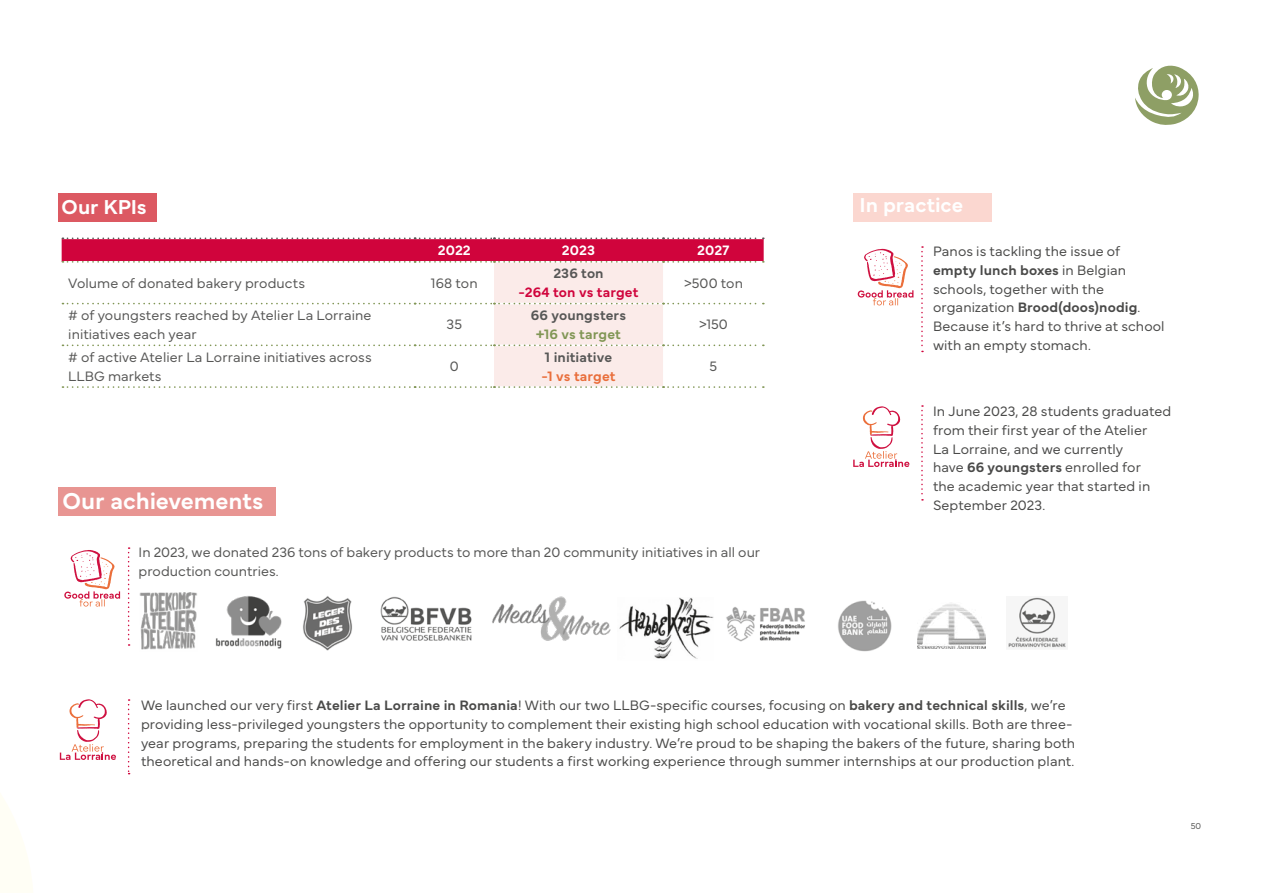
<style>
.page{position:relative;width:1263px;height:893px;background:#fff}
.page>*{position:absolute;margin:0;border:0;box-sizing:border-box;transform-origin:0 0}
.t1{font:600 24px "Mundial";letter-spacing:-.005em;color:#fff}
.t2{font:600 21px "Mundial";letter-spacing:-.005em;color:#fff}
.t3{font:300 14.25px/18.8px "Mundial";letter-spacing:.005em;color:#4a4a49}
.t4{font:300 14.25px/18.8px "Mundial";letter-spacing:.005em;color:#575756}
.t5{font:600 14.25px "Mundial";letter-spacing:.005em;color:#575756}
.t6{font:600 14.25px "Mundial";letter-spacing:.01em;color:#d0043c}
.t7{font:600 14.25px "Mundial";letter-spacing:.005em;color:#fff}
.t8{font:600 14.25px "Mundial";letter-spacing:.01em;color:#819655}
.t9{font:600 14.25px "Mundial";letter-spacing:.005em;color:#e96e3b}
.t10{font:300 9px "Mundial";color:#575756}
.s1{font-weight:600}
</style>
<div class="page">
<div style="left:58px;top:487px;width:218px;height:29px;background:#e89592"></div>
<div style="left:58px;top:193px;width:99px;height:29px;background:#dc5962"></div>
<img style="left:215px;top:596px;width:67px;height:53px">
<img style="left:140px;top:592px;width:57px;height:58px">
<img style="left:303px;top:596px;width:49px;height:54px">
<img style="left:838px;top:600px;width:54px;height:52px">
<img style="left:1008px;top:597px;width:58px;height:51px">
<img style="left:918px;top:604px;width:67px;height:44px">
<img style="left:713px;top:607px;width:92px;height:35px">
<img style="left:380px;top:596px;width:92px;height:45px">
<img style="left:619px;top:597px;width:94px;height:62px">
<img style="left:492px;top:596px;width:119px;height:45px">
<svg style="left:62px;top:237px;width:702px;height:151px"></svg>
<svg style="left:921px;top:246px;width:2px;height:106px"></svg>
<svg style="left:128px;top:547px;width:2px;height:99px"></svg>
<svg style="left:128px;top:699px;width:2px;height:75px"></svg>
<svg style="left:921px;top:405px;width:2px;height:96px"></svg>
<svg style="left:1135px;top:66px;width:63px;height:59px"></svg>
<svg style="left:60px;top:699px;width:56px;height:61px"></svg>
<svg style="left:853px;top:406px;width:56px;height:61px"></svg>
<svg style="left:857px;top:249px;width:56px;height:56px"></svg>
<svg style="left:64px;top:550px;width:56px;height:57px"></svg>
<div style="left:853px;top:193px;width:138px;height:29px;background:#fbd7d0"></div>
<h2 class="t2" style="left:62px;top:190px;width:87px">Our KPIs</h2>
<p class="t7" style="left:438px;top:239px;width:35px">2022</p>
<p class="t7" style="left:562px;top:239px;width:35px">2023</p>
<p class="t7" style="left:697px;top:239px;width:34px">2027</p>
<p class="t4" style="left:68px;top:272px;width:238px">Volume of donated bakery products</p>
<p class="t4" style="left:431px;top:272px;width:48px">168 ton</p>
<p class="t5" style="left:553px;top:262px;width:52px">236 ton</p>
<p class="t6" style="left:519px;top:281px;width:121px">-264 ton vs target</p>
<p class="t4" style="left:684px;top:272px;width:61px">&gt;500 ton</p>
<p class="t4" style="left:68px;top:304px;width:305px"># of youngsters reached by Atelier La Lorraine initiatives each year</p>
<p class="t4" style="left:446px;top:314px;width:17px">35</p>
<p class="t5" style="left:531px;top:304px;width:97px">66 youngsters</p>
<p class="t8" style="left:536px;top:323px;width:86px">+16 vs target</p>
<p class="t4" style="left:699px;top:314px;width:31px">&gt;150</p>
<p class="t4" style="left:68px;top:346px;width:305px"># of active Atelier La Lorraine initiatives across<br>LLBG markets</p>
<p class="t4" style="left:450px;top:356px;width:10px">0</p>
<p class="t5" style="left:545px;top:346px;width:69px">1 initiative</p>
<p class="t9" style="left:541px;top:364px;width:76px">-1 vs target</p>
<p class="t4" style="left:709px;top:356px;width:9px">5</p>
<h1 class="t1" style="left:63px;top:482px;width:202px">Our achievements</h1>
<p class="t4" style="left:139px;top:542px;width:623px">In 2023, we donated 236 tons of bakery products to more than 20 community initiatives in all our production countries.</p>
<h2 class="t2" style="left:859px;top:189px;width:105px">In practice</h2>
<p class="t3" style="left:933px;top:240px;width:233px">Panos is tackling the issue of <span class="s1">empty lunch boxes</span> in Belgian schools, together with the organization <span class="s1">Brood(doos)nodig</span>.<br>Because it’s hard to thrive at school with an empty stomach.</p>
<p class="t3" style="left:933px;top:401px;width:240px">In June 2023, 28 students graduated from their first year of the Atelier<br>La Lorraine, and we currently<br>have <span class="s1">66 youngsters</span> enrolled for<br>the academic year that started in<br>September 2023.</p>
<p class="t3" style="left:141px;top:695px;width:936px">We launched our very first <span class="s1">Atelier La Lorraine in Romania</span>! With our two LLBG-specific courses, focusing on <span class="s1">bakery and technical skills</span>, we’re providing less-privileged youngsters the opportunity to complement their existing high school education with vocational skills. Both are three&shy;year programs, preparing the students for employment in the bakery industry. We’re proud to be shaping the bakers of the future, sharing both theoretical and hands-on knowledge and offering our students a first working experience through summer internships at our production plant.</p>
<p class="t10" style="left:1191px;top:818px;width:12px">50</p>
</div>
